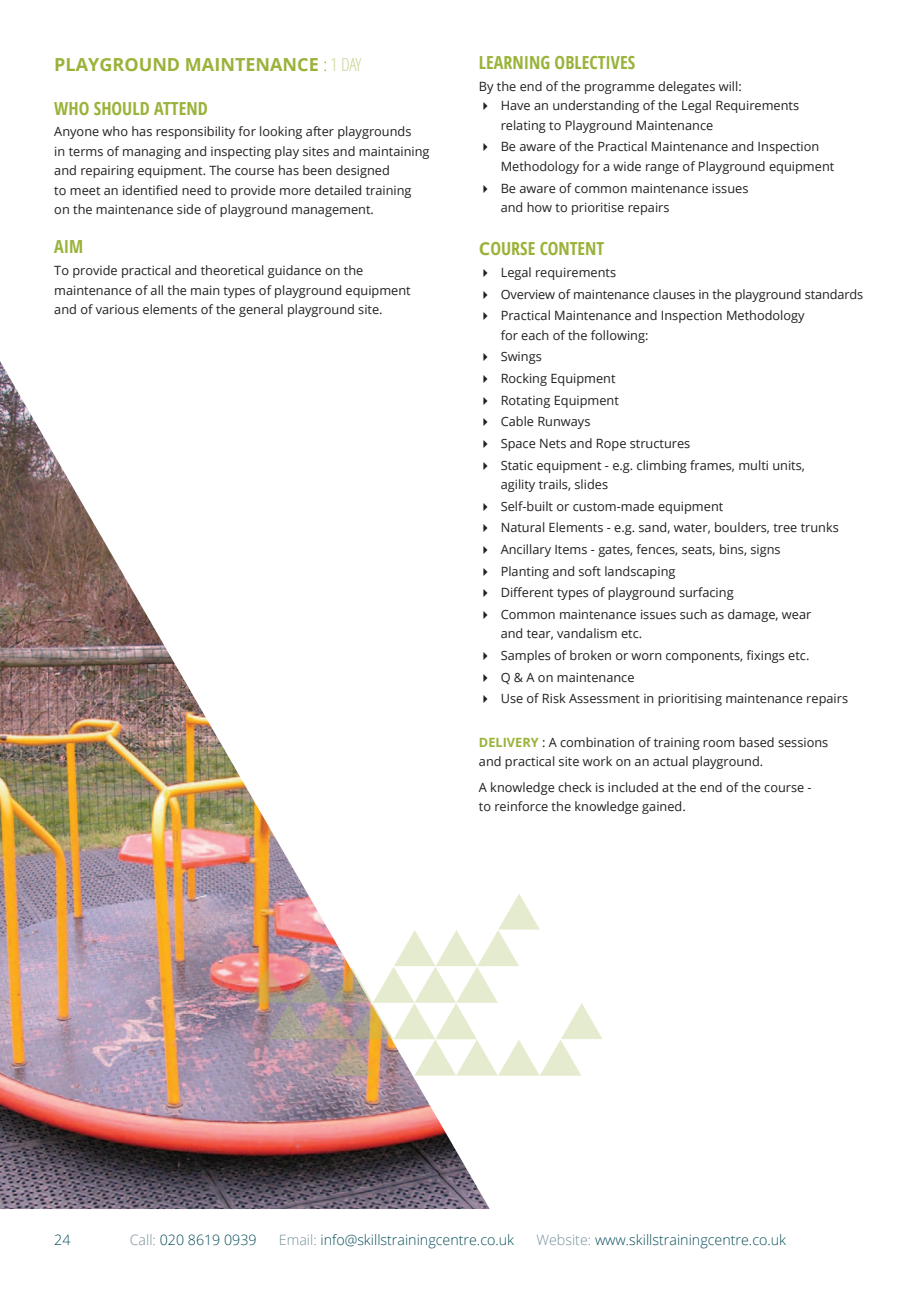
<style>
.page{position:relative;width:919px;height:1289px;background:#fff}
.page>*{position:absolute;margin:0;border:0;box-sizing:border-box;transform-origin:0 0}
.t1{font:700 condensed 18px "Open Sans";color:#99b33a}
.t2{font:700 18px "Open Sans";color:#99b33a}
.t3{font:300 14.25px "Open Sans";color:#084d5a}
.t4{font:12.75px/19.5px "Open Sans";color:#231f20}
.s1{font-weight:300;font-stretch:condensed}
.s2{font-weight:300;font-stretch:condensed;color:#c9d495}
.s3{font-stretch:normal}
.s4{font-weight:700;color:#99b33a}
.s5{color:#778f9a}
</style>
<div class="page">
<img style="left:0;top:361px;width:489px;height:847px">
<svg style="left:248px;top:893px;width:354px;height:182px"></svg>
<h1 class="t2" style="left:54px;top:52px;width:309px">PLAYGROUND MAINTENANCE <span class="s1">:</span> <span class="s2">1 DAY</span></h1>
<h1 class="t1" style="left:54px;top:95px;width:155px">WHO SHOULD ATTEND</h1>
<p class="t4" style="left:54px;top:122px;width:377px">Anyone who has responsibility for looking after playgrounds<br>in terms of managing and inspecting play sites and maintaining and repairing equipment. The course has been designed<br>to meet an identified need to provide more detailed training on the maintenance side of playground management.</p>
<h1 class="t1" style="left:54px;top:234px;width:31px">AIM</h1>
<p class="t4" style="left:54px;top:260px;width:358px">To provide practical and theoretical guidance on the maintenance of all the main types of playground equipment and of various elements of the general playground site.</p>
<h1 class="t1" style="left:479px;top:50px;width:158px">LEARNING OBLECTIVES</h1>
<p class="t4" style="left:479px;top:76px;width:264px">By the end of the programme delegates will:</p>
<p class="t4" style="left:500px;top:95px;width:300px;text-indent:-22px">✔ Have an understanding of the Legal Requirements relating to Playground Maintenance</p>
<p class="t4" style="left:500px;top:137px;width:335px;text-indent:-22px">✔ Be aware of the Practical Maintenance and Inspection<br>Methodology for a wide range of Playground equipment</p>
<p class="t4" style="left:500px;top:178px;width:249px;text-indent:-22px">✔ Be aware of common maintenance issues and how to prioritise repairs</p>
<h1 class="t1" style="left:479px;top:236px;width:127px"><span class="s3">C</span>OURSE CONTENT</h1>
<p class="t4" style="left:479px;top:262px;width:139px">✔ Legal requirements</p>
<p class="t4" style="left:479px;top:284px;width:386px">✔ Overview of maintenance clauses in the playground standards</p>
<p class="t4" style="left:500px;top:305px;width:305px;text-indent:-22px">✔ Practical Maintenance and Inspection Methodology for each of the following:</p>
<p class="t4" style="left:479px;top:346px;width:64px">✔ Swings</p>
<p class="t4" style="left:479px;top:368px;width:138px">✔ Rocking Equipment</p>
<p class="t4" style="left:479px;top:390px;width:141px">✔ Rotating Equipment</p>
<p class="t4" style="left:479px;top:411px;width:113px">✔ Cable Runways</p>
<p class="t4" style="left:479px;top:433px;width:213px">✔ Space Nets and Rope structures</p>
<p class="t4" style="left:500px;top:455px;width:306px;text-indent:-22px">✔ Static equipment - e.g. climbing frames, multi units, agility trails, slides</p>
<p class="t4" style="left:479px;top:496px;width:246px">✔ Self-built or custom-made equipment</p>
<p class="t4" style="left:479px;top:517px;width:361px">✔ Natural Elements - e.g. sand, water, boulders, tree trunks</p>
<p class="t4" style="left:479px;top:539px;width:303px">✔ Ancillary Items - gates, fences, seats, bins, signs</p>
<p class="t4" style="left:479px;top:561px;width:198px">✔ Planting and soft landscaping</p>
<p class="t4" style="left:479px;top:582px;width:256px">✔ Different types of playground surfacing</p>
<p class="t4" style="left:500px;top:604px;width:312px;text-indent:-22px">✔ Common maintenance issues such as damage, wear and tear, vandalism etc.</p>
<p class="t4" style="left:479px;top:645px;width:332px">✔ Samples of broken or worn components, fixings etc.</p>
<p class="t4" style="left:479px;top:667px;width:157px">✔ Q &amp; A on maintenance</p>
<p class="t4" style="left:479px;top:688px;width:370px">✔ Use of Risk Assessment in prioritising maintenance repairs</p>
<p class="t4" style="left:479px;top:732px;width:351px"><span class="s4">DELIVERY</span> : A combination of training room based sessions and practical site work on an actual playground.</p>
<p class="t4" style="left:479px;top:777px;width:334px">A knowledge check is included at the end of the course - to reinforce the knowledge gained.</p>
<p class="t3" style="left:54px;top:1229px;width:18px">24</p>
<p class="t3" style="left:130px;top:1229px;width:128px"><span class="s5">Call:</span> 020 8619 0939</p>
<p class="t3" style="left:279px;top:1229px;width:237px"><span class="s5">Email:</span> info@skillstrainingcentre.co.uk</p>
<p class="t3" style="left:536px;top:1229px;width:251px"><span class="s5">Website:</span> www.skillstrainingcentre.co.uk</p>
</div>
